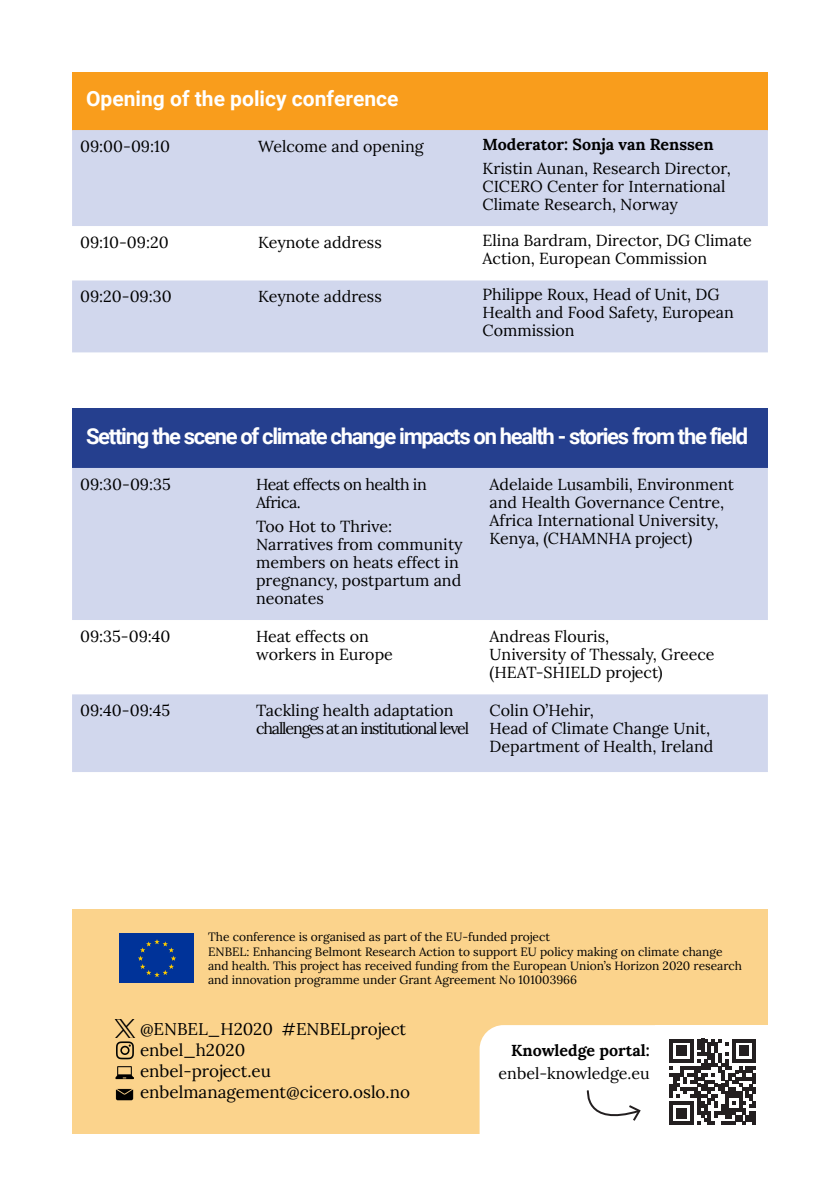
<style>
.page{position:relative;width:840px;height:1191px;background:#fff}
.page>*{position:absolute;margin:0;border:0;box-sizing:border-box;transform-origin:0 0}
.t1{font:700 22px "Roboto";letter-spacing:-.06em;color:#fff}
.t2{font:700 21px "Roboto";color:#fff}
.Figurtekst{font:17px/21px "Lora";color:#000}
.Tabell__Celler{font:16px/18px "Lora";color:#000}
.Tabell__Celler-2{font:16px/18px "Lora";letter-spacing:-.07em;color:#000}
.Tabell__Celler-3{font:16px/18px "Lora";letter-spacing:-.03em;color:#000}
.Tabell__Celler-4{font:700 16px "Lora";color:#000}
.Figurtekst-2{font:12px/14.4px "Lora";color:#000}
.s1{font-weight:700}
</style>
<div class="page">
<div style="left:72px;top:72px;width:695px;height:58px;background:#f99d1c"></div>
<div style="left:72px;top:130px;width:695px;height:222px;background:#d1d7ed"></div>
<svg style="left:72px;top:226px;width:695px;height:54px"></svg>
<div style="left:72px;top:409px;width:695px;height:59px;background:#253f8e"></div>
<div style="left:72px;top:468px;width:695px;height:304px;background:#d1d7ed"></div>
<svg style="left:72px;top:620px;width:695px;height:74px"></svg>
<div style="left:72px;top:909px;width:695px;height:224px;background:#fbd38c"></div>
<div style="left:120px;top:933px;width:74px;height:50px;background:#039"></div>
<svg style="left:138px;top:939px;width:38px;height:38px"></svg>
<img style="left:115px;top:1019px;width:20px;height:18px">
<svg style="left:116px;top:1041px;width:18px;height:18px"></svg>
<img style="left:116px;top:1066px;width:18px;height:14px">
<img style="left:116px;top:1088px;width:18px;height:13px">
<div style="left:479px;top:1025px;width:200px;height:132px;background:#fff;border-radius:24px"></div>
<div style="left:655px;top:1025px;width:114px;height:114px;background:#fff"></div>
<svg style="left:669px;top:1038px;width:86px;height:87px"></svg>
<svg style="left:586px;top:1090px;width:55px;height:31px"></svg>
<h3 class="t2" style="left:86px;top:84px;width:314px">Opening of the policy conference</h3>
<p class="Tabell__Celler" style="left:80px;top:136px;width:91px">09:00-09:10</p>
<p class="Tabell__Celler" style="left:258px;top:136px;width:167px">Welcome and opening</p>
<p class="Tabell__Celler-4" style="left:482px;top:131px;width:232px">Moderator: Sonja van Renssen</p>
<p class="Tabell__Celler" style="left:482px;top:158px;width:250px">Kristin Aunan, Research Director,<br>CICERO Center for International<br>Climate Research, Norway</p>
<p class="Tabell__Celler" style="left:80px;top:232px;width:90px">09:10-09:20</p>
<p class="Tabell__Celler" style="left:258px;top:232px;width:125px">Keynote address</p>
<p class="Tabell__Celler" style="left:482px;top:230px;width:271px">Elina Bardram, Director, DG Climate<br>Action, European Commission</p>
<p class="Tabell__Celler" style="left:80px;top:287px;width:93px">09:20-09:30</p>
<p class="Tabell__Celler" style="left:258px;top:287px;width:125px">Keynote address</p>
<p class="Tabell__Celler" style="left:482px;top:285px;width:253px">Philippe Roux, Head of Unit, DG<br>Health and Food Safety, European<br>Commission</p>
<h3 class="t1" style="left:86px;top:421px;width:663px">Setting the scene of climate change impacts on health - stories from the field</h3>
<p class="Tabell__Celler" style="left:80px;top:474px;width:92px">09:30-09:35</p>
<p class="Tabell__Celler-3" style="left:256px;top:474px;width:172px">Heat effects on health in<br>Africa.</p>
<p class="Tabell__Celler" style="left:256px;top:516px;width:208px">Too Hot to Thrive:<br>Narratives from community members on heats effect in pregnancy, postpartum and neonates</p>
<p class="Tabell__Celler" style="left:489px;top:474px;width:246px">Adelaide Lusambili, Environment and Health Governance Centre,<br>Africa International University,<br>Kenya, (CHAMNHA project)</p>
<p class="Tabell__Celler" style="left:80px;top:626px;width:92px">09:35-09:40</p>
<p class="Tabell__Celler" style="left:256px;top:626px;width:138px">Heat effects on workers in Europe</p>
<p class="Tabell__Celler" style="left:489px;top:626px;width:226px">Andreas Flouris,<br>University of Thessaly, Greece (HEAT-SHIELD project)</p>
<p class="Tabell__Celler" style="left:80px;top:700px;width:92px">09:40-09:45</p>
<p class="Tabell__Celler-2" style="left:256px;top:700px;width:214px">Tackling health adaptation challenges at an institutional level</p>
<p class="Tabell__Celler" style="left:489px;top:700px;width:225px">Colin O’Hehir,<br>Head of Climate Change Unit,<br>Department of Health, Ireland</p>
<p class="Figurtekst-2" style="left:208px;top:929px;width:535px">The conference is organised as part of the EU-funded project<br>ENBEL: Enhancing Belmont Research Action to support EU policy making on climate change and health. This project has received funding from the European Union’s Horizon 2020 research and innovation programme under Grant Agreement No 101003966</p>
<p class="Figurtekst" style="left:140px;top:1017px;width:271px">@ENBEL_H2020 #ENBELproject enbel_h2020<br>enbel-project.eu enbelmanagement@cicero.oslo.no</p>
<p class="Tabell__Celler" style="left:498px;top:1038px;width:152px;line-height:22px;text-align:right"><span class="s1">Knowledge portal: </span>enbel-knowledge.eu</p>
</div>
